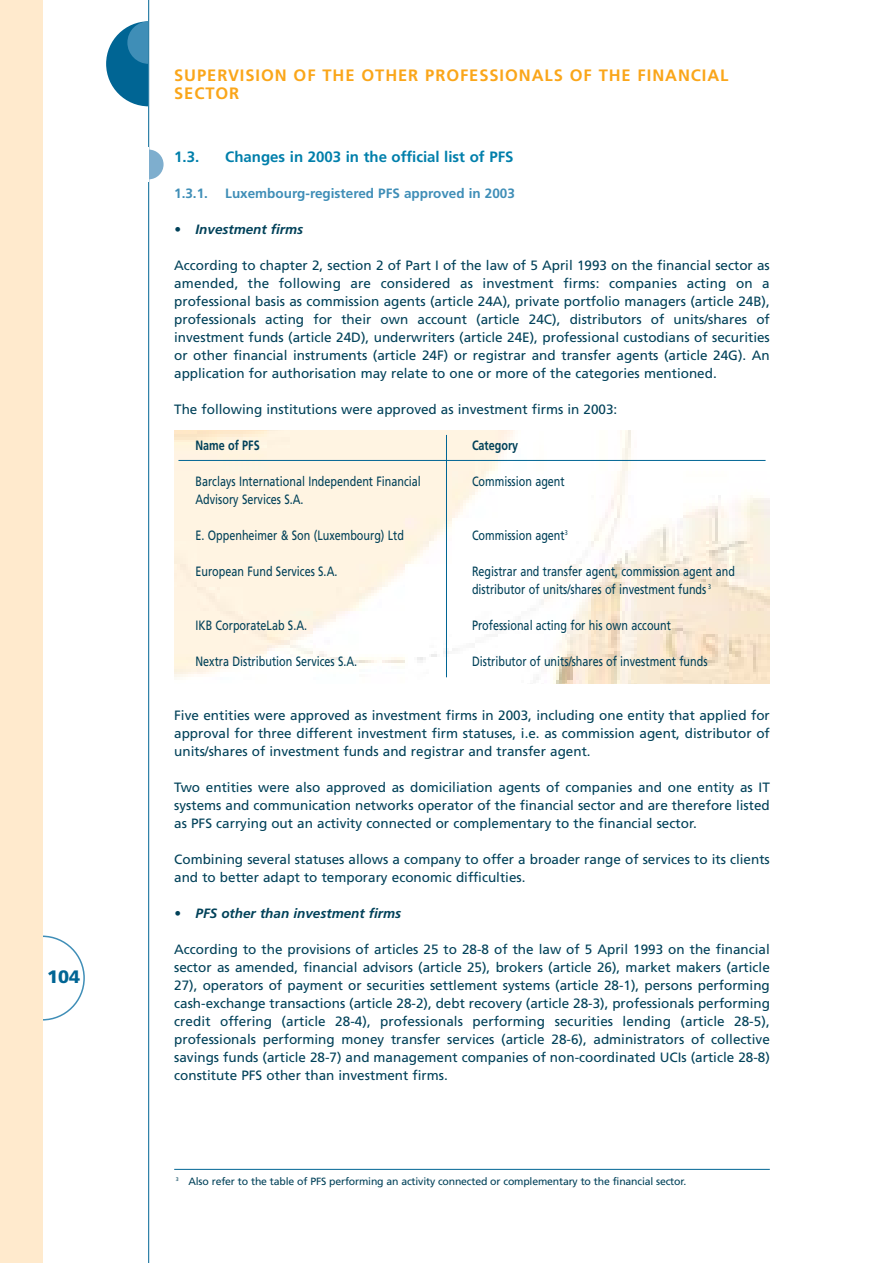
<style>
.page{position:relative;width:893px;height:1263px;background:#fff}
.page>*{position:absolute;margin:0;border:0;box-sizing:border-box;transform-origin:0 0}
.t1{font:900 18px "Frutiger";color:#006594}
.t2{font:700 16.5px/18px "Frutiger";letter-spacing:.055em;color:#faa61a}
.t3{font:700 15px "Frutiger";color:#007fab}
.t4{font:13.5px/18px "Frutiger";color:#004159;text-align:justify}
.t5{font:13.5px/18px "Frutiger";color:#004159;scale:.8 1}
.t6{font:700 13.5px "Frutiger";color:#3f8eb7}
.t7{font:italic 700 13.5px "Frutiger";color:#004159}
.t8{font:700 13.5px "Frutiger";color:#004159;scale:.8 1}
.t9{font:10.5px "Frutiger";letter-spacing:-.015em;color:#004159}
</style>
<div class="page">
<img style="left:174px;top:431px;width:595px;height:253px">
<svg style="left:42px;top:936px;width:43px;height:85px"></svg>
<div style="left:0;top:0;width:42px;height:1263px;background:#ffeacd"></div>
<div style="left:106px;top:21px;width:85px;height:85px;background:#006594;border-radius:50%"></div>
<div style="left:127px;top:21px;width:43px;height:43px;background:#3f8eb7;border-radius:50%"></div>
<div style="left:149px;top:0;width:51px;height:111px;background:#fff"></div>
<hr style="left:148px;top:0;width:1px;height:1263px;background:#006594">
<hr style="left:178px;top:460px;width:587px;height:1px;background:#006594">
<hr style="left:446px;top:435px;width:1px;height:242px;background:#006594">
<div style="left:134px;top:150px;width:29px;height:29px;background:#7eaece;border-radius:50%"></div>
<div style="left:117px;top:147px;width:32px;height:34px;background:#fff"></div>
<hr style="left:174px;top:1169px;width:595px;height:1px;background:#006594">
<h1 class="t1" style="left:47px;top:969px;width:35px">104</h1>
<p class="t2" style="left:174px;top:67px;width:555px">SUPERVISION OF THE OTHER PROFESSIONALS OF THE FINANCIAL<br>SECTOR</p>
<p class="t3" style="left:174px;top:151px;width:27px">1.3.</p>
<p class="t3" style="left:225px;top:151px;width:290px">Changes in 2003 in the official list of PFS</p>
<p class="t6" style="left:174px;top:188px;width:35px">1.3.1.</p>
<p class="t6" style="left:225px;top:188px;width:291px">Luxembourg-registered PFS approved in 2003</p>
<p class="t7" style="left:174px;top:224px;width:130px">• Investment firms</p>
<p class="t4" style="left:174px;top:257px;width:597px">According to chapter 2, section 2 of Part I of the law of 5 April 1993 on the financial sector as amended, the following are considered as investment firms: companies acting on a professional basis as commission agents (article 24A), private portfolio managers (article 24B), professionals acting for their own account (article 24C), distributors of units/shares of investment funds (article 24D), underwriters (article 24E), professional custodians of securities or other financial instruments (article 24F) or registrar and transfer agents (article 24G). An application for authorisation may relate to one or more of the categories mentioned.</p>
<p class="t4" style="left:174px;top:401px;width:444px">The following institutions were approved as investment firms in 2003:</p>
<p class="t8" style="left:195px;top:440px;width:82px">Name of PFS</p>
<p class="t8" style="left:472px;top:440px;width:59px">Category</p>
<p class="t5" style="left:195px;top:473px;width:283px">Barclays International Independent Financial</p>
<p class="t5" style="left:472px;top:473px;width:117px">Commission agent</p>
<p class="t5" style="left:195px;top:491px;width:136px">Advisory Services S.A.</p>
<p class="t5" style="left:195px;top:527px;width:262px">E. Oppenheimer &amp; Son (Luxembourg) Ltd</p>
<p class="t5" style="left:472px;top:527px;width:121px">Commission agent<sup>3</sup></p>
<p class="t5" style="left:195px;top:563px;width:179px">European Fund Services S.A.</p>
<p class="t5" style="left:472px;top:563px;width:330px">Registrar and transfer agent, commission agent and distributor of units/shares of investment funds <sup>3</sup></p>
<p class="t5" style="left:195px;top:617px;width:141px">IKB CorporateLab S.A.</p>
<p class="t5" style="left:472px;top:617px;width:250px">Professional acting for his own account</p>
<p class="t5" style="left:195px;top:653px;width:204px">Nextra Distribution Services S.A.</p>
<p class="t5" style="left:472px;top:653px;width:296px">Distributor of units/shares of investment funds</p>
<p class="t4" style="left:174px;top:707px;width:597px">Five entities were approved as investment firms in 2003, including one entity that applied for approval for three different investment firm statuses, i.e. as commission agent, distributor of units/shares of investment funds and registrar and transfer agent.</p>
<p class="t4" style="left:174px;top:779px;width:597px">Two entities were also approved as domiciliation agents of companies and one entity as IT systems and communication networks operator of the financial sector and are therefore listed as PFS carrying out an activity connected or complementary to the financial sector.</p>
<p class="t4" style="left:174px;top:851px;width:597px">Combining several statuses allows a company to offer a broader range of services to its clients and to better adapt to temporary economic difficulties.</p>
<p class="t7" style="left:174px;top:908px;width:228px">• PFS other than investment firms</p>
<p class="t4" style="left:174px;top:941px;width:597px">According to the provisions of articles 25 to 28-8 of the law of 5 April 1993 on the financial sector as amended, financial advisors (article 25), brokers (article 26), market makers (article 27), operators of payment or securities settlement systems (article 28-1), persons performing cash-exchange transactions (article 28-2), debt recovery (article 28-3), professionals performing credit offering (article 28-4), professionals performing securities lending (article 28-5), professionals performing money transfer services (article 28-6), administrators of collective savings funds (article 28-7) and management companies of non-coordinated UCIs (article 28-8) constitute PFS other than investment firms.</p>
<p class="t9" style="left:176px;top:1177px;width:512px"><sup>3</sup> Also refer to the table of PFS performing an activity connected or complementary to the financial sector.</p>
</div>
